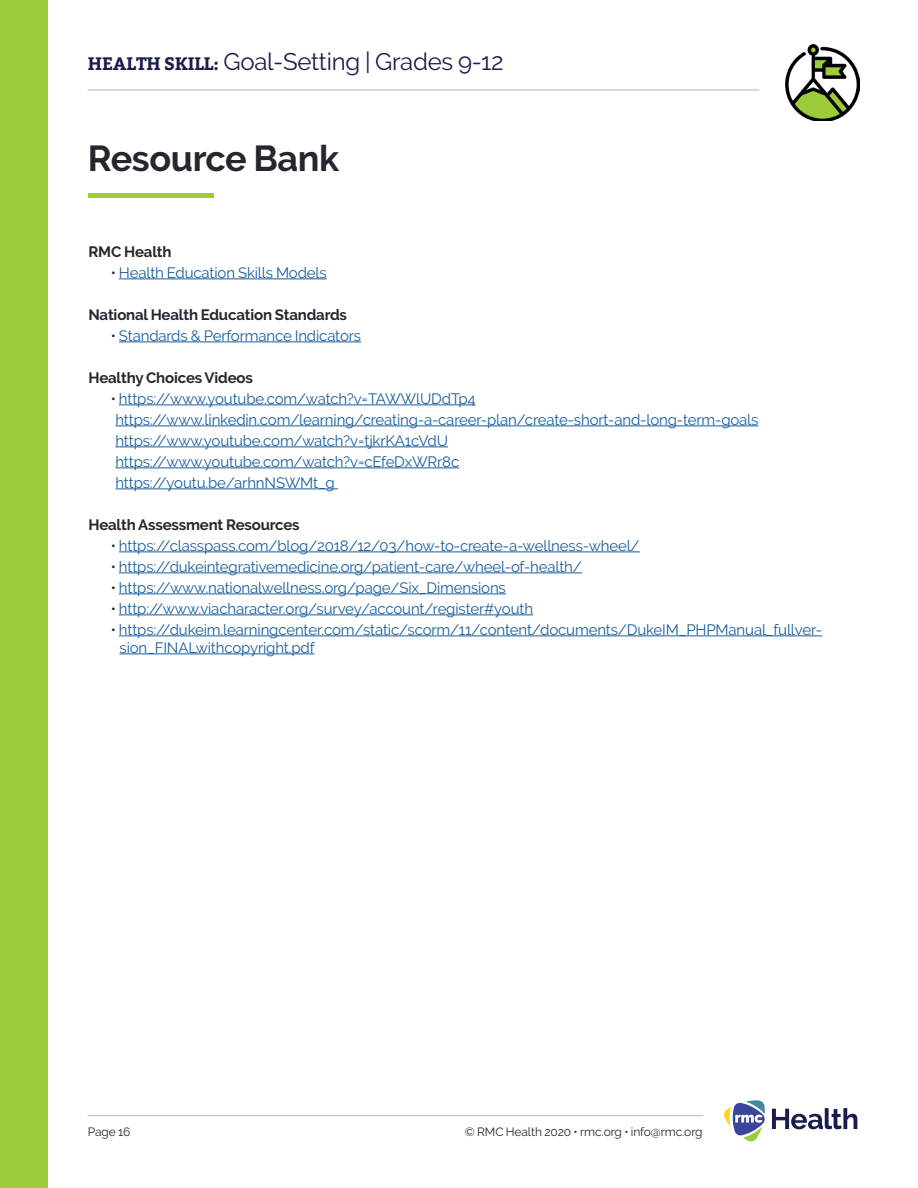
<style>
.page{position:relative;width:918px;height:1188px;background:#fff}
.page>*{position:absolute;margin:0;border:0;box-sizing:border-box;transform-origin:0 0}
.t1{font:700 36px "Raleway";letter-spacing:-.01em;color:#26272e}
.t2{font:24px "Raleway";letter-spacing:-.01em;color:#1c1c4d}
.t3{font:15px/18px "Raleway";letter-spacing:-.01em;color:#175d9e}
.t4{font:700 15px "Raleway";letter-spacing:-.01em;color:#26272e}
.t5{font:12px "Raleway";letter-spacing:-.01em;color:#26272e}
.s1{font-family:"Bitter";font-weight:700;font-size:18px}
.s2{color:#26272e}
</style>
<div class="page">
<svg style="left:724px;top:1100px;width:41px;height:42px"></svg>
<svg style="left:772px;top:1108px;width:85px;height:21px"></svg>
<hr style="left:88px;top:1115px;width:615px;height:1px;background:#b4b5b8">
<div style="left:0;top:0;width:47px;height:1188px;background:#9ecb3a"></div>
<hr style="left:88px;top:90px;width:671px;height:1px;background:#b4b5b8">
<img style="left:785px;top:45px;width:74px;height:76px">
<div style="left:88px;top:193px;width:126px;height:5px;background:#9ecb3a"></div>
<hr style="left:119px;top:279px;width:208px;height:1px;background:#175d9e">
<hr style="left:119px;top:342px;width:242px;height:1px;background:#175d9e">
<hr style="left:119px;top:405px;width:357px;height:1px;background:#175d9e">
<hr style="left:115px;top:426px;width:643px;height:1px;background:#175d9e">
<hr style="left:115px;top:447px;width:333px;height:1px;background:#175d9e">
<hr style="left:115px;top:468px;width:344px;height:1px;background:#175d9e">
<hr style="left:115px;top:489px;width:223px;height:1px;background:#175d9e">
<hr style="left:119px;top:552px;width:521px;height:1px;background:#175d9e">
<hr style="left:119px;top:573px;width:463px;height:1px;background:#175d9e">
<hr style="left:119px;top:594px;width:387px;height:1px;background:#175d9e">
<hr style="left:119px;top:615px;width:414px;height:1px;background:#175d9e">
<hr style="left:119px;top:636px;width:703px;height:1px;background:#175d9e">
<hr style="left:120px;top:654px;width:194px;height:1px;background:#175d9e">
<h2 class="t2" style="left:88px;top:47px;width:418px"><span class="s1">HEALTH SKILL:</span> Goal-Setting | Grades 9-12</h2>
<p class="t1" style="left:88px;top:138px;width:253px">Resource Bank</p>
<p class="t4" style="left:88px;top:243px;width:85px">RMC Health</p>
<p class="t3" style="left:111px;top:263px;width:218px"><span class="s2">•</span> Health Education Skills Models</p>
<p class="t4" style="left:88px;top:306px;width:260px">National Health Education Standards</p>
<p class="t3" style="left:111px;top:326px;width:252px"><span class="s2">•</span> Standards &amp; Performance Indicators</p>
<p class="t4" style="left:88px;top:369px;width:166px">Healthy Choices Videos</p>
<p class="t3" style="left:111px;top:389px;width:366px"><span class="s2">•</span> https://www.youtube.com/watch?v=TAWWlUDdTp4</p>
<p class="t3" style="left:115px;top:410px;width:645px">https://www.linkedin.com/learning/creating-a-career-plan/create-short-and-long-term-goals</p>
<p class="t3" style="left:115px;top:431px;width:334px">https://www.youtube.com/watch?v=tjkrKA1cVdU</p>
<p class="t3" style="left:115px;top:452px;width:345px">https://www.youtube.com/watch?v=cEfeDxWRr8c</p>
<p class="t3" style="left:115px;top:473px;width:221px">https://youtu.be/arhnNSWMt_g</p>
<p class="t4" style="left:88px;top:516px;width:213px">Health Assessment Resources</p>
<p class="t3" style="left:111px;top:536px;width:530px"><span class="s2">•</span> https://classpass.com/blog/2018/12/03/how-to-create-a-wellness-wheel/</p>
<p class="t3" style="left:111px;top:557px;width:473px"><span class="s2">•</span> https://dukeintegrativemedicine.org/patient-care/wheel-of-health/</p>
<p class="t3" style="left:111px;top:578px;width:397px"><span class="s2">•</span> https://www.nationalwellness.org/page/Six_Dimensions</p>
<p class="t3" style="left:111px;top:599px;width:424px"><span class="s2">•</span> http://www.viacharacter.org/survey/account/register#youth</p>
<p class="t3" style="left:120px;top:620px;width:704px;text-indent:-9px"><span class="s2">•</span> https://dukeim.learningcenter.com/static/scorm/11/content/documents/DukeIM_PHPManual_fullver&shy;sion_FINALwithcopyright.pdf</p>
<p class="t5" style="left:88px;top:1125px;width:44px">Page 16</p>
<p class="t5" style="left:465px;top:1125px;width:239px">© RMC Health 2020 • rmc.org • info@rmc.org</p>
</div>
